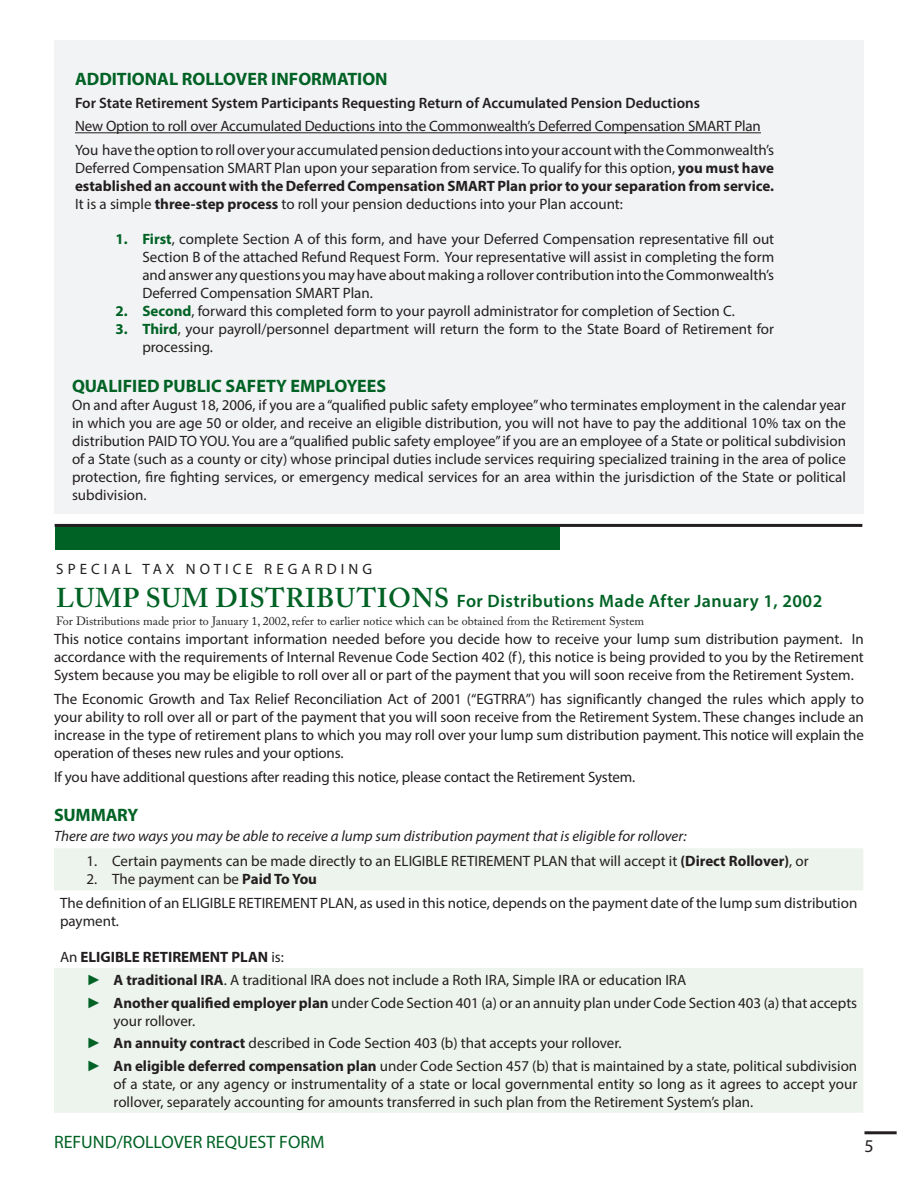
<style>
.page{position:relative;width:918px;height:1188px;background:#fff}
.page>*{position:absolute;margin:0;border:0;box-sizing:border-box;transform-origin:0 0}
.t1{font:700 18px "Myriad Pro";color:#006224}
.t2{font:600 18px "Myriad Pro";letter-spacing:.025em;color:#006224}
.t3{font:18px "Myriad Pro";color:#006224}
.t4{font:18px "Myriad Pro";color:#231f20}
.t5{font:15px/18px "Myriad Pro";color:#231f20}
.t6{font:italic 15px "Myriad Pro";color:#231f20}
.t7{font:600 15px "Myriad Pro";color:#231f20}
.t8{font:15px "Myriad Pro";letter-spacing:.27em;color:#231f20}
.t9{font:12px "Adobe Caslon Pro";color:#231f20}
.s1{font-weight:700}
.s2{font-weight:700;color:#006224}
.s3{font-family:"Adobe Caslon Pro";font-size:27px}
.s4{font-family:"Times New Roman";color:#006224}
</style>
<div class="page">
<hr style="left:864px;top:1131px;width:33px;height:3px;background:#231f20">
<div style="left:55px;top:525px;width:505px;height:25px;background:#006224"></div>
<hr style="left:55px;top:524px;width:807px;height:3px;background:#231f20">
<svg style="left:54px;top:848px;width:809px;height:265px;fill:#edf3ed"></svg>
<div style="left:54px;top:41px;width:810px;height:374px;background:#f2f3f4"></div>
<hr style="left:75px;top:132px;width:686px;height:1px;background:#231f20">
<div style="left:54px;top:364px;width:810px;height:149px;background:#f2f3f4"></div>
<p class="t1" style="left:75px;top:67px;width:314px">ADDITIONAL ROLLOVER INFORMATION</p>
<p class="t7" style="left:75px;top:93px;width:627px">For State Retirement System Participants Requesting Return of Accumulated Pension Deductions</p>
<p class="t5" style="left:75px;top:114px;width:701px;line-height:24px">New Option to roll over Accumulated Deductions into the Commonwealth’s Deferred Compensation SMART Plan<br>You have the option to roll over your accumulated pension deductions into your account with the Commonwealth’s</p>
<p class="t5" style="left:75px;top:159px;width:701px;text-align:justify">Deferred Compensation SMART Plan upon your separation from service. To qualify for this option, <span class="s1">you must have established an account with the Deferred Compensation SMART Plan prior to your separation from service.<br></span>It is a simple <span class="s1">three-step process</span> to roll your pension deductions into your Plan account:</p>
<p class="t5" style="left:142px;top:230px;width:633px;text-align:justify;text-indent:-27px"><span class="s2">1. First</span>, complete Section A of this form, and have your Deferred Compensation representative fill out Section B of the attached Refund Request Form. Your representative will assist in completing the form and answer any questions you may have about making a rollover contribution into the Commonwealth’s Deferred Compensation SMART Plan.</p>
<p class="t5" style="left:115px;top:302px;width:621px"><span class="s2">2. Second</span>, forward this completed form to your payroll administrator for completion of Section C.</p>
<p class="t5" style="left:142px;top:320px;width:633px;text-indent:-27px"><span class="s2">3. Third</span>, your payroll/personnel department will return the form to the State Board of Retirement for processing.</p>
<p class="t1" style="left:72px;top:374px;width:316px">QUALIFIED PUBLIC SAFETY EMPLOYEES</p>
<p class="t5" style="left:72px;top:396px;width:776px;text-align:justify">On and after August 18, 2006, if you are a “qualified public safety employee” who terminates employment in the calendar year in which you are age 50 or older, and receive an eligible distribution, you will not have to pay the additional 10% tax on the distribution PAID TO YOU. You are a “qualified public safety employee” if you are an employee of a State or political subdivision of a State (such as a county or city) whose principal duties include services requiring specialized training in the area of police protection, fire fighting services, or emergency medical services for an area within the jurisdiction of the State or political subdivision.</p>
<p class="t8" style="left:56px;top:559px;width:317px">SPECIAL TAX NOTICE REGARDING</p>
<p class="t2" style="left:56px;top:589px;width:768px"><span class="s3">LUMP SUM DISTRIBUTIONS</span> For Distributions Made After January 1, 2002</p>
<p class="t9" style="left:56px;top:613px;width:589px">For Distributions made prior to January 1, 2002, refer to earlier notice which can be obtained from the Retirement System</p>
<p class="t5" style="left:54px;top:630px;width:811px;text-align:justify">This notice contains important information needed before you decide how to receive your lump sum distribution payment. In accordance with the requirements of Internal Revenue Code Section 402 (f), this notice is being provided to you by the Retirement System because you may be eligible to roll over all or part of the payment that you will soon receive from the Retirement System.</p>
<p class="t5" style="left:54px;top:690px;width:811px;text-align:justify">The Economic Growth and Tax Relief Reconciliation Act of 2001 (“EGTRRA”) has significantly changed the rules which apply to your ability to roll over all or part of the payment that you will soon receive from the Retirement System. These changes include an increase in the type of retirement plans to which you may roll over your lump sum distribution payment. This notice will explain the operation of theses new rules and your options.</p>
<p class="t5" style="left:54px;top:768px;width:583px">If you have additional questions after reading this notice, please contact the Retirement System.</p>
<p class="t1" style="left:54px;top:804px;width:86px">SUMMARY</p>
<p class="t6" style="left:54px;top:827px;width:634px">There are two ways you may be able to receive a lump sum distribution payment that is eligible for rollover:</p>
<p class="t5" style="left:87px;top:852px;width:724px">1. Certain payments can be made directly to an ELIGIBLE RETIREMENT PLAN that will accept it <span class="s1">(Direct Rollover)</span>, or</p>
<p class="t5" style="left:60px;top:867px;width:799px;line-height:23.7px;text-indent:27px">2. The payment can be <span class="s1">Paid To You<br></span>The definition of an ELIGIBLE RETIREMENT PLAN, as used in this notice, depends on the payment date of the lump sum distribution</p>
<p class="t5" style="left:60px;top:911px;width:61px">payment.</p>
<p class="t5" style="left:87px;top:945px;width:772px;line-height:22.8px;text-indent:-27px">An <span class="s1">ELIGIBLE RETIREMENT PLAN</span> is:<br><span class="s4">►</span> <span class="s1">A traditional IRA</span>. A traditional IRA does not include a Roth IRA, Simple IRA or education IRA<br><span class="s4">►</span> <span class="s1">Another qualified employer plan</span> under Code Section 401 (a) or an annuity plan under Code Section 403 (a) that accepts</p>
<p class="t5" style="left:87px;top:1009px;width:772px;line-height:22.5px;text-indent:27px">your rollover.<br><span class="s4">►</span> <span class="s1">An annuity contract</span> described in Code Section 403 (b) that accepts your rollover.<br><span class="s4">►</span> <span class="s1">An eligible deferred compensation plan</span> under Code Section 457 (b) that is maintained by a state, political subdivision</p>
<p class="t5" style="left:114px;top:1075px;width:745px">of a state, or any agency or instrumentality of a state or local governmental entity so long as it agrees to accept your rollover, separately accounting for amounts transferred in such plan from the Retirement System’s plan.</p>
<p class="t3" style="left:54px;top:1130px;width:272px">REFUND/ROLLOVER REQUEST FORM</p>
<p class="t4" style="left:864px;top:1135px;width:11px">5</p>
</div>
